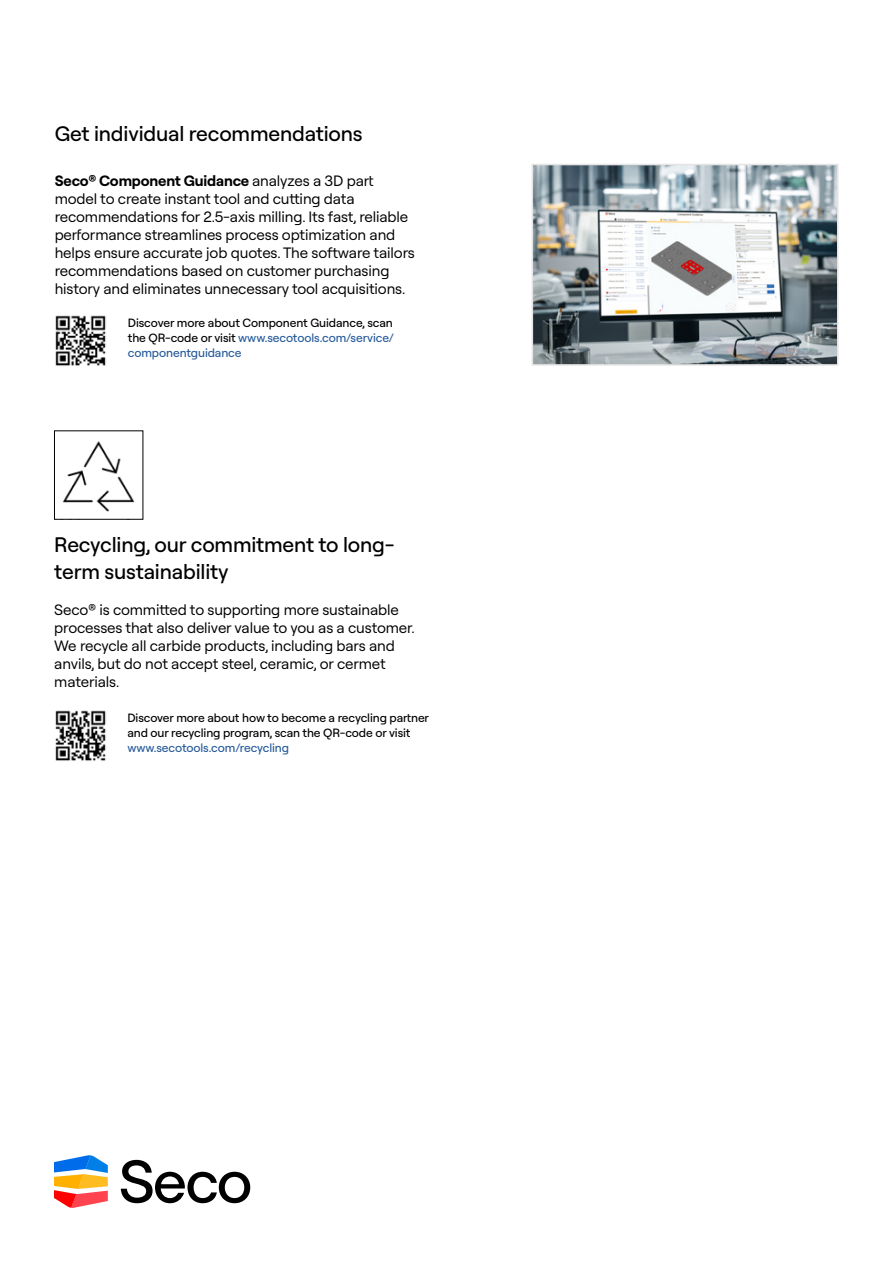
<style>
.page{position:relative;width:893px;height:1263px;background:#fff}
.page>*{position:absolute;margin:0;border:0;box-sizing:border-box;transform-origin:0 0}
.t1{font:500 21px/27px "Roobert PRO";letter-spacing:-.01em;color:#000}
.t2{font:15px/18px "Roobert PRO";letter-spacing:-.01em;color:#000}
.t3{font:500 12px/15px "Roobert PRO";letter-spacing:-.01em;color:#000;text-align:justify}
.t4{font:500 12px "Roobert PRO";letter-spacing:-.01em;color:#275b9b}
.s1{font-weight:700}
.s2{color:#275b9b}
</style>
<div class="page">
<img style="left:55px;top:315px;width:51px;height:51px">
<img style="left:55px;top:710px;width:51px;height:51px">
<img style="left:63px;top:441px;width:72px;height:71px">
<div style="left:54px;top:430px;width:89px;height:90px;border:1px solid #000"></div>
<img style="left:534px;top:167px;width:301px;height:196px">
<div style="left:531px;top:164px;width:307px;height:202px;border:2px solid #e5e5e5"></div>
<svg style="left:121px;top:1160px;width:129px;height:43px"></svg>
<svg style="left:54px;top:1155px;width:54px;height:53px"></svg>
<h1 class="t1" style="left:55px;top:119px;width:310px">Get individual recommendations</h1>
<p class="t2" style="left:55px;top:171px;width:362px"><span class="s1">Seco® Component Guidance</span> analyzes a 3D part model to create instant tool and cutting data recommendations for 2.5-axis milling. Its fast, reliable performance streamlines process optimization and helps ensure accurate job quotes. The software tailors recommendations based on customer purchasing history and eliminates unnecessary tool acquisitions.</p>
<p class="t3" style="left:128px;top:314px;width:268px">Discover more about Component Guidance, scan the QR-code or visit <span class="s2">www.secotools.com/service/ componentguidance</span></p>
<h1 class="t1" style="left:54px;top:530px;width:342px">Recycling, our commitment to long&shy;term sustainability</h1>
<p class="t2" style="left:54px;top:600px;width:362px">Seco® is committed to supporting more sustainable processes that also deliver value to you as a customer.<br>We recycle all carbide products, including bars and anvils, but do not accept steel, ceramic, or cermet materials.</p>
<p class="t3" style="left:127px;top:709px;width:303px">Discover more about how to become a recycling partner and our recycling program, scan the QR-code or visit</p>
<p class="t4" style="left:127px;top:739px;width:163px">www.secotools.com/recycling</p>
</div>
